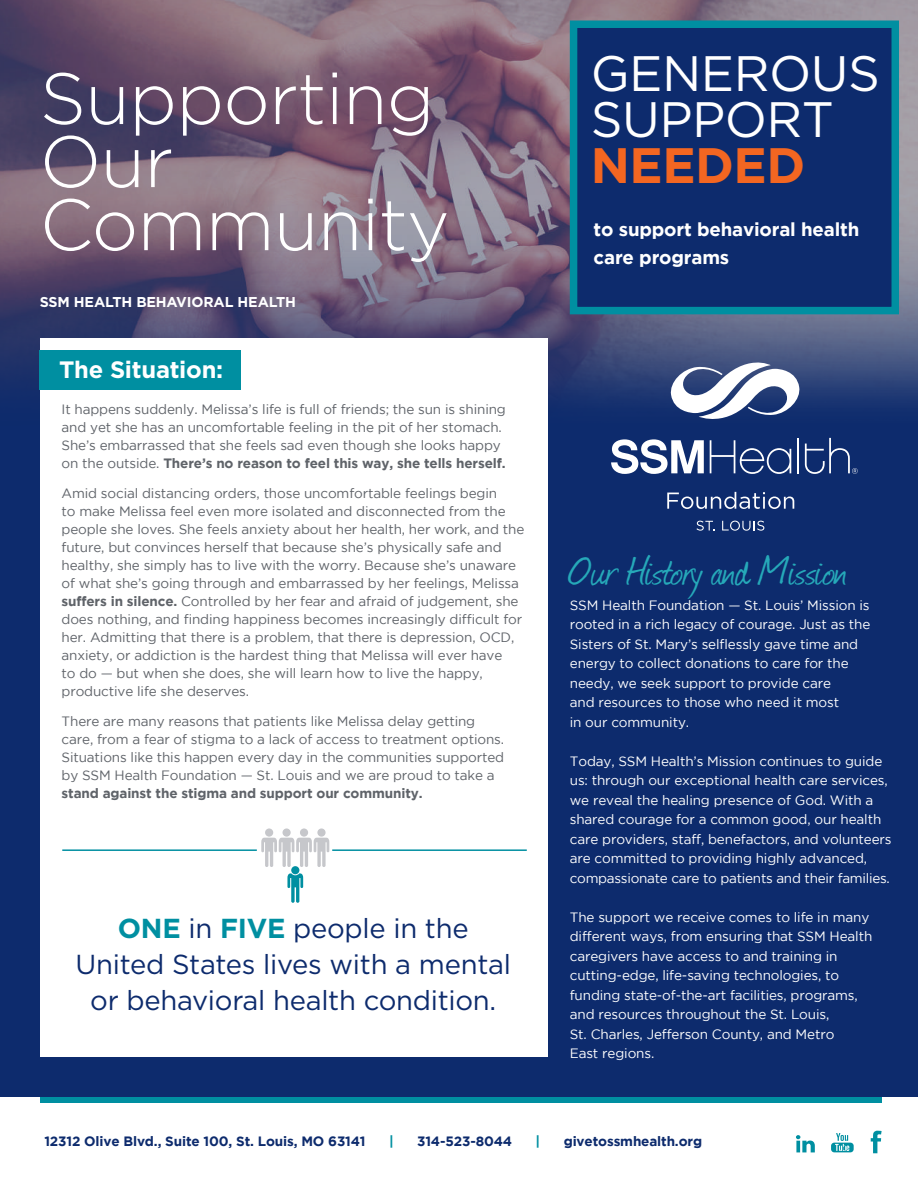
<style>
.page{position:relative;width:918px;height:1188px;background:#fff}
.page>*{position:absolute;margin:0;border:0;box-sizing:border-box;transform-origin:0 0}
.t1{font:300 72.45px/63px "Gotham HTF";letter-spacing:-.01em;color:#fff}
.t2{font:49.8px/45.8px "Gotham HTF";letter-spacing:-.01em;color:#fff}
.t3{font:700 49.8px "Gotham HTF";letter-spacing:-.01em;color:#f36621}
.t4{font:47.7px "Journal";letter-spacing:-.01em;color:#26a9b9}
.t5{font:27.45px/36px "Gotham HTF";letter-spacing:-.01em;color:#0d2b6d;text-align:center}
.t6{font:700 23.7px "Gotham HTF";letter-spacing:-.01em;color:#fff}
.t7{font:700 18.6px/28px "Gotham";letter-spacing:-.01em;color:#fff}
.t8{font:700 14.25px "Gotham HTF";letter-spacing:-.01em;color:#fff}
.t9{font:13.5px/18px "Gotham";letter-spacing:-.01em;color:#5f6369}
.t10{font:13.5px/19.5px "Gotham";letter-spacing:-.01em;color:#fff}
.t11{font:700 13.5px "Gotham";letter-spacing:-.01em;color:#0d2b6d}
.t12{font:700 13.5px "Gotham";letter-spacing:-.01em;color:#5f6369}
.t13{font:700 13.5px "Gotham";color:#008fa1}
.s1{font-weight:700}
.s2{font-weight:700;color:#008fa1}
</style>
<div class="page">
<div style="left:40px;top:1094px;width:842px;height:9px;background:#008fa1"></div>
<div style="left:0;top:0;width:918px;height:1097px;background:#0d2b6d"></div>
<img style="left:0;top:0;width:918px;height:529px">
<div style="left:40px;top:338px;width:508px;height:718px;background:#fff"></div>
<div style="left:570px;top:20px;width:329px;height:294px;background:#0d2b6d;border:8px solid #008fa1"></div>
<svg style="left:667px;top:492px;width:127px;height:17px"></svg>
<svg style="left:696px;top:521px;width:19px;height:10px"></svg>
<svg style="left:722px;top:521px;width:42px;height:10px"></svg>
<svg style="left:611px;top:439px;width:93px;height:35px"></svg>
<svg style="left:710px;top:440px;width:81px;height:34px"></svg>
<hr style="left:797px;top:438px;width:2px;height:35px;background:#fff">
<svg style="left:669px;top:352px;width:132px;height:77px"></svg>
<svg style="left:805px;top:438px;width:53px;height:36px"></svg>
<hr style="left:62px;top:849px;width:195px;height:2px;background:#008fa1">
<hr style="left:332px;top:849px;width:195px;height:2px;background:#008fa1">
<div style="left:40px;top:350px;width:201px;height:40px;background:#008fa1"></div>
<svg style="left:871px;top:1131px;width:11px;height:22px"></svg>
<svg style="left:831px;top:1133px;width:23px;height:19px"></svg>
<svg style="left:796px;top:1135px;width:19px;height:17px"></svg>
<div style="left:283px;top:828px;width:8px;height:9px;background:#c6c7cb;border-radius:50%"></div>
<div style="left:317px;top:828px;width:9px;height:9px;background:#c6c7cb;border-radius:50%"></div>
<div style="left:300px;top:828px;width:8px;height:9px;background:#c6c7cb;border-radius:50%"></div>
<svg style="left:261px;top:838px;width:68px;height:29px"></svg>
<div style="left:265px;top:828px;width:8px;height:9px;background:#c6c7cb;border-radius:50%"></div>
<div style="left:291px;top:866px;width:8px;height:8px;background:#008fa1;border-radius:50%"></div>
<svg style="left:287px;top:873px;width:16px;height:30px"></svg>
<h1 class="t1" style="left:40px;top:66px;width:411px">Supporting<br>Our<br>Community</h1>
<p class="t8" style="left:40px;top:294px;width:258px">SSM HEALTH BEHAVIORAL HEALTH</p>
<h3 class="t6" style="left:59px;top:356px;width:166px">The Situation:</h3>
<p class="t9" style="left:62px;top:400px;width:446px">It happens suddenly. Melissa’s life is full of friends; the sun is shining and yet she has an uncomfortable feeling in the pit of her stomach.<br>She’s embarrassed that she feels sad even though she looks happy on the outside. <span class="s1">There’s no reason to feel this way, she tells herself.</span></p>
<p class="t9" style="left:62px;top:484px;width:464px">Amid social distancing orders, those uncomfortable feelings begin<br>to make Melissa feel even more isolated and disconnected from the people she loves. She feels anxiety about her health, her work, and the future, but convinces herself that because she’s physically safe and healthy, she simply has to live with the worry. Because she’s unaware of what she’s going through and embarrassed by her feelings, Melissa <span class="s1">suffers in silence.</span> Controlled by her fear and afraid of judgement, she does nothing, and finding happiness becomes increasingly difficult for her. Admitting that there is a problem, that there is depression, OCD, anxiety, or addiction is the hardest thing that Melissa will ever have<br>to do — but when she does, she will learn how to live the happy, productive life she deserves.</p>
<p class="t9" style="left:62px;top:712px;width:444px">There are many reasons that patients like Melissa delay getting care, from a fear of stigma to a lack of access to treatment options.<br>Situations like this happen every day in the communities supported by SSM Health Foundation — St. Louis and we are proud to take a</p>
<p class="t12" style="left:62px;top:786px;width:363px">stand against the stigma and support our community.</p>
<h3 class="t5" style="left:76px;top:910px;width:437px"><span class="s2">ONE</span> in <span class="s2">FIVE</span> people in the<br>United States lives with a mental or behavioral health condition.</h3>
<h2 class="t2" style="left:591px;top:50px;width:291px">GENEROUS<br>SUPPORT</h2>
<h2 class="t3" style="left:591px;top:136px;width:216px">NEEDED</h2>
<h3 class="t7" style="left:594px;top:214px;width:267px">to support behavioral health care programs</h3>
<h3 class="t4" style="left:570px;top:538px;width:279px">Our History and Mission</h3>
<p class="t10" style="left:570px;top:595px;width:302px">SSM Health Foundation — St. Louis’ Mission is rooted in a rich legacy of courage. Just as the Sisters of St. Mary’s selflessly gave time and energy to collect donations to care for the needy, we seek support to provide care<br>and resources to those who need it most<br>in our community.</p>
<p class="t10" style="left:570px;top:751px;width:323px">Today, SSM Health’s Mission continues to guide us: through our exceptional health care services, we reveal the healing presence of God. With a shared courage for a common good, our health care providers, staff, benefactors, and volunteers are committed to providing highly advanced, compassionate care to patients and their families.</p>
<p class="t10" style="left:570px;top:907px;width:304px">The support we receive comes to life in many different ways, from ensuring that SSM Health caregivers have access to and training in cutting-edge, life-saving technologies, to funding state-of-the-art facilities, programs, and resources throughout the St. Louis,<br>St. Charles, Jefferson County, and Metro<br>East regions.</p>
<p class="t11" style="left:44px;top:1134px;width:323px">12312 Olive Blvd., Suite 100, St. Louis, MO 63141</p>
<p class="t13" style="left:389px;top:1134px;width:6px">|</p>
<p class="t11" style="left:417px;top:1134px;width:97px">314-523-8044</p>
<p class="t13" style="left:536px;top:1134px;width:6px">|</p>
<p class="t11" style="left:564px;top:1134px;width:140px">givetossmhealth.org</p>
</div>
